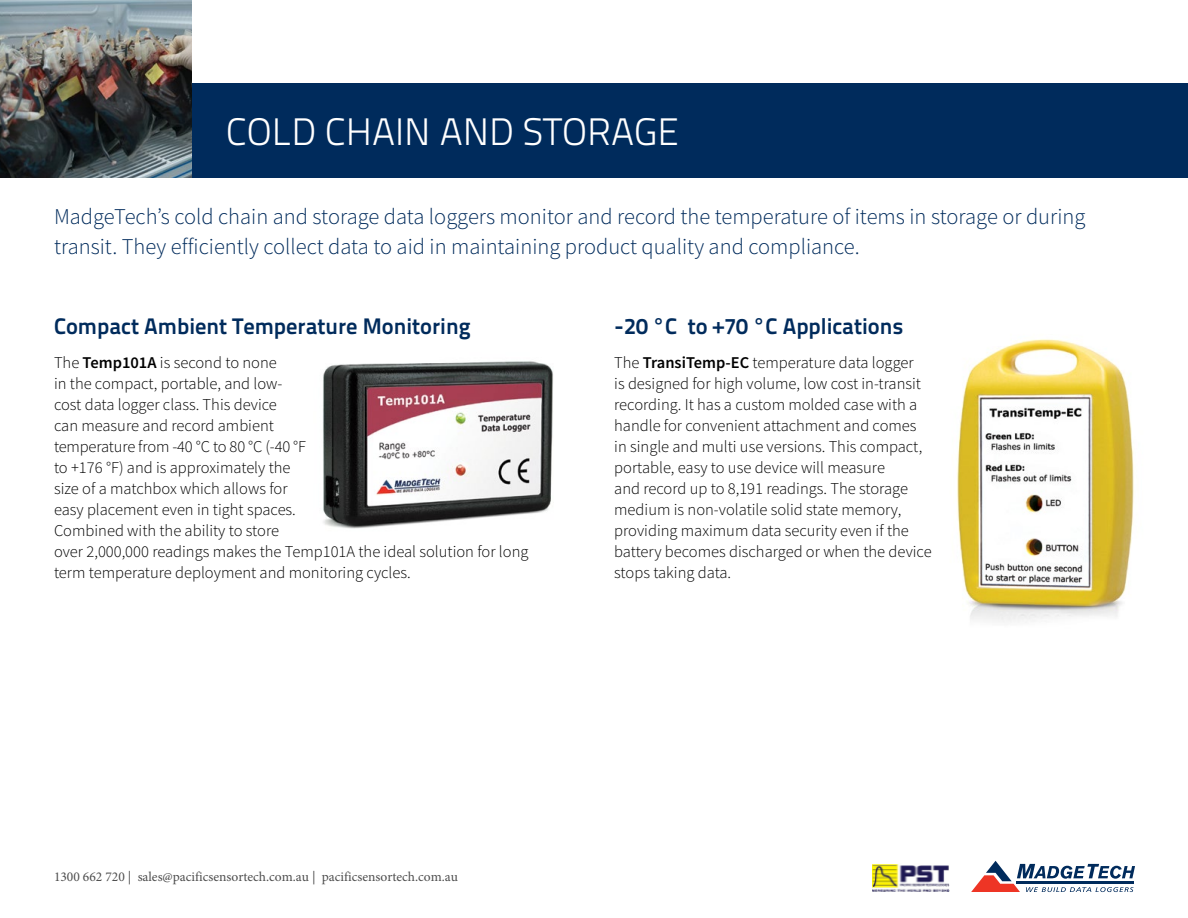
<style>
.page{position:relative;width:1188px;height:918px;background:#fff}
.page>*{position:absolute;margin:0;border:0;box-sizing:border-box;transform-origin:0 0}
.t1{font:300 38.25px "Titillium Text 22 L";color:#fff}
.t2{font:300 22.5px/30px "Source Sans Pro";color:#002b5c}
.t3{font:700 22.5px "Titillium Text 22 L";color:#002b5c}
.t4{font:300 16.5px/21px "Source Sans Pro";color:#000}
.t5{font:13.5px "Minion Pro";color:#4d4d4d}
.s1{font-weight:600}
</style>
<div class="page">
<svg style="left:971px;top:861px;width:164px;height:31px"></svg>
<hr style="left:1017px;top:881px;width:117px;height:3px;background:#002b5c">
<div style="left:0;top:84px;width:1188px;height:94px;background:#002b5c"></div>
<img style="left:0;top:0;width:192px;height:178px">
<img style="left:957px;top:339px;width:177px;height:283px">
<img style="left:323px;top:361px;width:230px;height:168px">
<img style="left:872px;top:864px;width:78px;height:28px">
<h1 class="t1" style="left:226px;top:103px;width:455px">COLD CHAIN AND STORAGE</h1>
<h2 class="t2" style="left:54px;top:202px;width:1033px">MadgeTech’s cold chain and storage data loggers monitor and record the temperature of items in storage or during transit. They efficiently collect data to aid in maintaining product quality and compliance.</h2>
<h2 class="t3" style="left:54px;top:309px;width:418px">Compact Ambient Temperature Monitoring</h2>
<p class="t4" style="left:54px;top:352px;width:476px">The <span class="s1">Temp101A</span> is second to none<br>in the compact, portable, and low-<br>cost data logger class. This device<br>can measure and record ambient<br>temperature from -40 °C to 80 °C (-40 °F<br>to +176 °F) and is approximately the<br>size of a matchbox which allows for<br>easy placement even in tight spaces.<br>Combined with the ability to store<br>over 2,000,000 readings makes the Temp101A the ideal solution for long term temperature deployment and monitoring cycles.</p>
<h2 class="t3" style="left:614px;top:309px;width:291px">-20 °C to +70 °C Applications</h2>
<p class="t4" style="left:614px;top:352px;width:319px">The <span class="s1">TransiTemp-EC</span> temperature data logger<br>is designed for high volume, low cost in-transit recording. It has a custom molded case with a handle for convenient attachment and comes in single and multi use versions. This compact, portable, easy to use device will measure<br>and record up to 8,191 readings. The storage medium is non-volatile solid state memory, providing maximum data security even if the battery becomes discharged or when the device stops taking data.</p>
<p class="t5" style="left:54px;top:868px;width:406px">1300 662 720 | sales@pacificsensortech.com.au | pacificsensortech.com.au</p>
</div>
